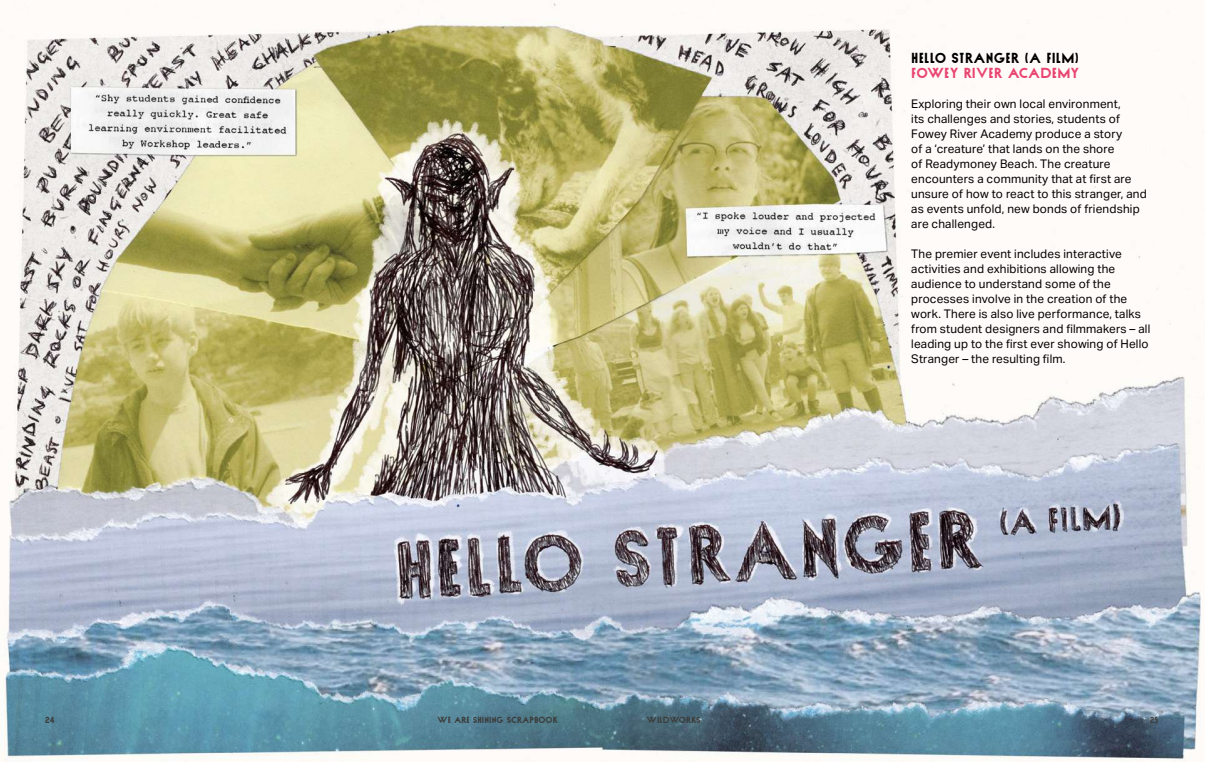
<style>
.page{position:relative;width:1205px;height:762px;background:#fff}
.page>*{position:absolute;margin:0;border:0;box-sizing:border-box;transform-origin:0 0}
.t1{font:16.25px "Nord";letter-spacing:.01em;color:#000}
.t2{font:16.25px "Nord";letter-spacing:.01em;color:#e94571}
.t3{font:11.88px/15px "Aktiv Grotesk";letter-spacing:.01em;color:#000}
.t4{font:10px "Nord";letter-spacing:.005em;color:#3c3c3b}
</style>
<div class="page">
<img style="left:2px;top:1px;width:1199px;height:761px">
<h1 class="t1" style="left:911px;top:49px;width:169px">HELLO STRANGER (A FILM)</h1>
<h1 class="t2" style="left:911px;top:64px;width:170px">FOWEY RIVER ACADEMY</h1>
<p class="t3" style="left:911px;top:96px;width:237px">Exploring their own local environment,<br>its challenges and stories, students of Fowey River Academy produce a story<br>of a ‘creature’ that lands on the shore<br>of Readymoney Beach. The creature encounters a community that at first are unsure of how to react to this stranger, and as events unfold, new bonds of friendship are challenged.</p>
<p class="t3" style="left:911px;top:246px;width:241px">The premier event includes interactive activities and exhibitions allowing the audience to understand some of the processes involve in the creation of the work. There is also live performance, talks from student designers and filmmakers – all leading up to the first ever showing of Hello Stranger – the resulting film.</p>
<p class="t4" style="left:45px;top:714px;width:11px">24</p>
<p class="t4" style="left:437px;top:714px;width:122px">WE ARE SHINING SCRAPBOOK</p>
<p class="t4" style="left:646px;top:714px;width:56px">WILDWORKS</p>
<p class="t4" style="left:1150px;top:714px;width:10px">25</p>
</div>
